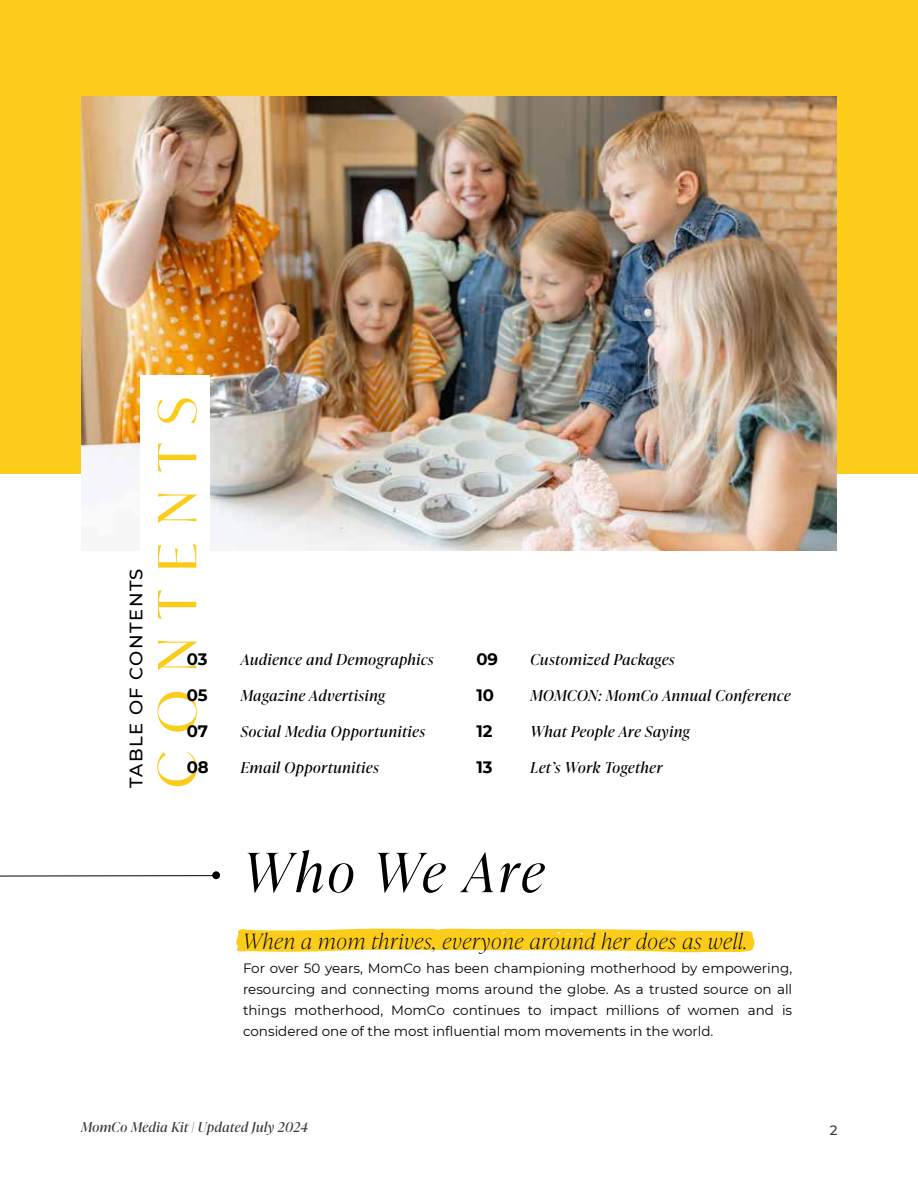
<style>
.page{position:relative;width:918px;height:1188px;background:#fff}
.page>*{position:absolute;margin:0;border:0;box-sizing:border-box;transform-origin:0 0}
.t1{font:italic 300 54px "Ivy Presto Display";letter-spacing:.065em;color:#000}
.t2{font:52.5px "Ivy Mode";letter-spacing:.35em;color:#fbcd1a}
.t3{font:italic 100 21px "Ivy Presto Display";letter-spacing:.06em;color:#000}
.t4{font:500 18px "Montserrat";letter-spacing:.08em;color:#000}
.t5{font:700 16.5px "Montserrat";color:#000}
.t6{font:italic 15px "Ivy Presto Display";letter-spacing:.05em;color:#000}
.t7{font:13.5px/21px "Montserrat";color:#000;text-align:justify}
.t8{font:italic 13.5px "Ivy Presto Display";letter-spacing:.04em;color:#383839}
.t9{font:500 13.5px "Montserrat";color:#383839}
</style>
<div class="page">
<svg style="left:236px;top:928px;width:519px;height:25px;background:#fbd53e"></svg>
<div style="left:0;top:0;width:918px;height:473px;background:#fbcd1a"></div>
<img style="left:81px;top:96px;width:756px;height:455px">
<div style="left:140px;top:376px;width:69px;height:236px;background:#fff"></div>
<svg style="left:0;top:875px;width:212px;height:2px"></svg>
<div style="left:212px;top:871px;width:8px;height:8px;background:#000;border-radius:50%"></div>
<h3 class="t4" style="left:124px;top:788px;width:222px;rotate:-90deg">TABLE OF CONTENTS</h3>
<h2 class="t2" style="left:142px;top:788px;width:393px;rotate:-90deg">CONTENTS</h2>
<p class="t5" style="left:187px;top:648px;width:22px">03</p>
<p class="t6" style="left:241px;top:649px;width:194px">Audience and Demographics</p>
<p class="t5" style="left:187px;top:684px;width:23px">05</p>
<p class="t6" style="left:241px;top:685px;width:146px">Magazine Advertising</p>
<p class="t5" style="left:187px;top:720px;width:23px">07</p>
<p class="t6" style="left:241px;top:721px;width:186px">Social Media Opportunities</p>
<p class="t5" style="left:187px;top:756px;width:24px">08</p>
<p class="t6" style="left:241px;top:757px;width:139px">Email Opportunities</p>
<p class="t5" style="left:476px;top:648px;width:23px">09</p>
<p class="t6" style="left:530px;top:649px;width:146px">Customized Packages</p>
<p class="t5" style="left:476px;top:684px;width:19px">10</p>
<p class="t6" style="left:530px;top:685px;width:262px">MOMCON: MomCo Annual Conference</p>
<p class="t5" style="left:476px;top:720px;width:18px">12</p>
<p class="t6" style="left:530px;top:721px;width:161px">What People Are Saying</p>
<p class="t5" style="left:476px;top:756px;width:18px">13</p>
<p class="t6" style="left:530px;top:757px;width:134px">Let’s Work Together</p>
<h1 class="t1" style="left:243px;top:834px;width:302px">Who We Are</h1>
<h3 class="t3" style="left:243px;top:926px;width:506px">When a mom thrives, everyone around her does as well.</h3>
<p class="t7" style="left:243px;top:957px;width:551px">For over 50 years, MomCo has been championing motherhood by empowering, resourcing and connecting moms around the globe. As a trusted source on all things motherhood, MomCo continues to impact millions of women and is considered one of the most influential mom movements in the world.</p>
<p class="t8" style="left:81px;top:1118px;width:229px">MomCo Media Kit | Updated July 2024</p>
<p class="t9" style="left:830px;top:1121px;width:9px">2</p>
</div>
